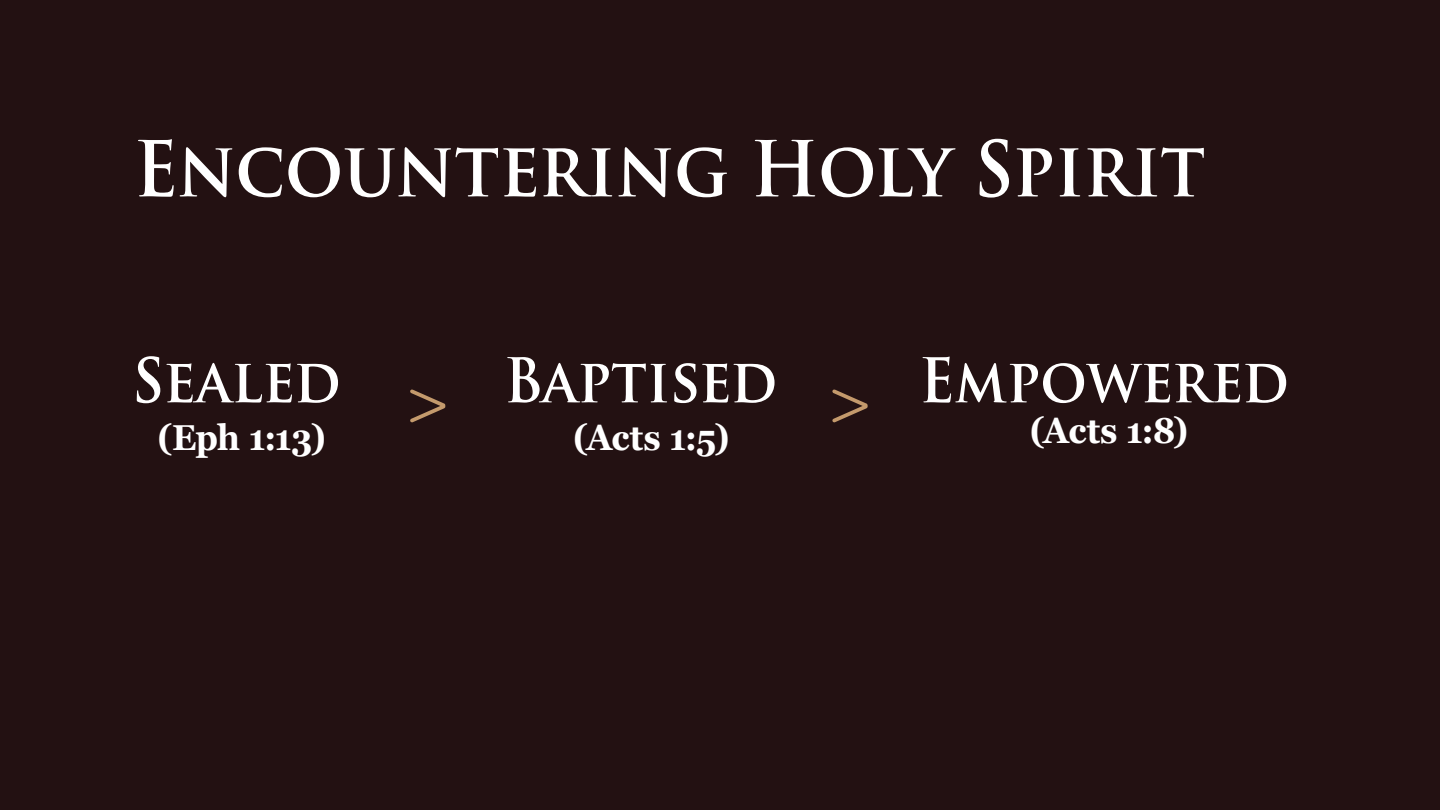
<style>
.page{position:relative;width:1440px;height:810px;background:#231112}
.page>*{position:absolute;margin:0;border:0;box-sizing:border-box;transform-origin:0 0}
.t1{font:700 75px "Trajan Pro";color:#fff;scale:.94 1}
.t2{font:700 60px "Trajan Pro";color:#fff;scale:.94 1}
.t3{font:700 36px "Georgia";letter-spacing:-.005em;color:#fff;scale:.94 1}
</style>
<div class="page">
<svg style="left:410px;top:389px;width:36px;height:34px"></svg>
<svg style="left:832px;top:389px;width:36px;height:34px"></svg>
<h1 class="t1" style="left:134px;top:122px;width:1141px">Encountering Holy Spirit</h1>
<h2 class="t2" style="left:132px;top:343px;width:224px">Sealed</h2>
<p class="t3" style="left:157px;top:414px;width:181px">(Eph 1:13)</p>
<p class="t3" style="left:573px;top:414px;width:168px">(Acts 1:5)</p>
<h2 class="t2" style="left:504px;top:343px;width:293px">Baptised</h2>
<h2 class="t2" style="left:919px;top:343px;width:395px">Empowered</h2>
<p class="t3" style="left:1030px;top:408px;width:170px">(Acts 1:8)</p>
</div>
